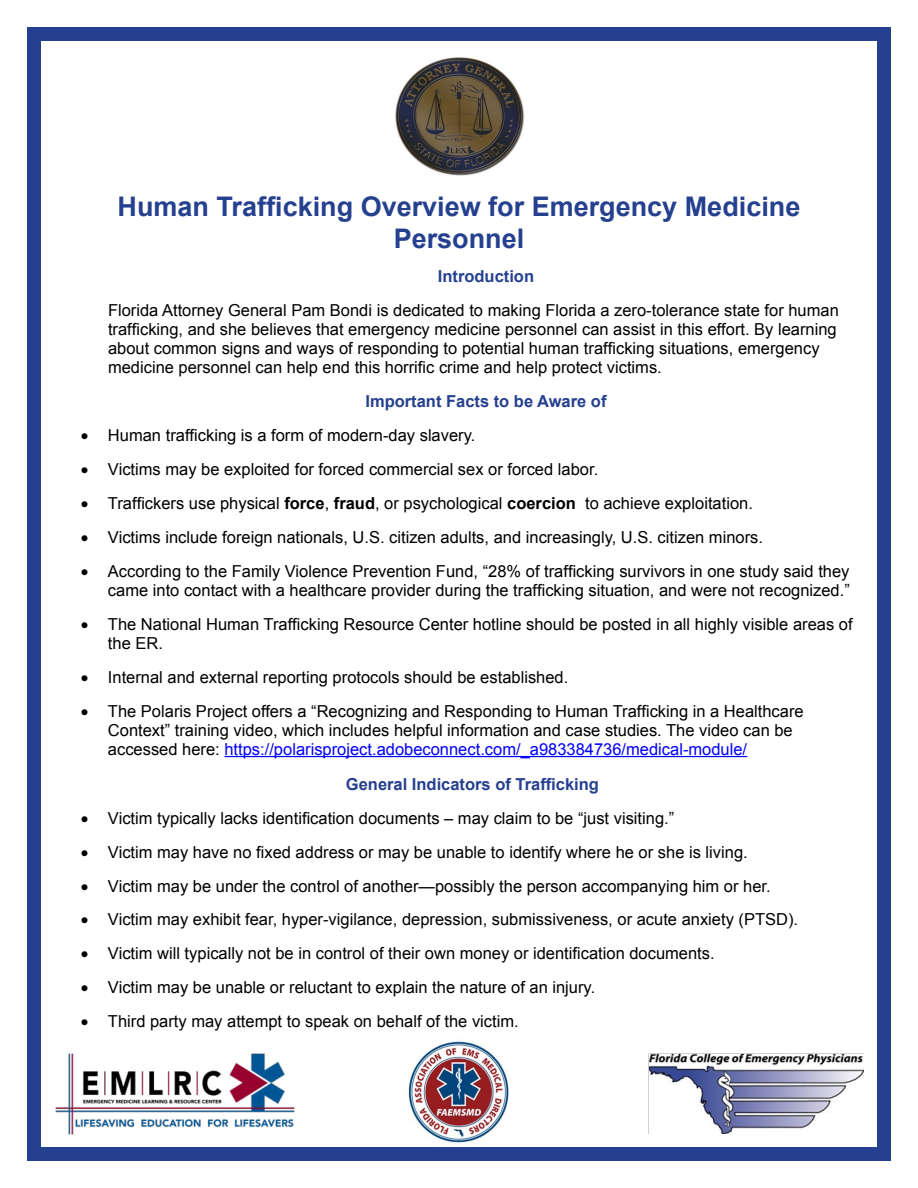
<style>
.page{position:relative;width:918px;height:1188px;background:#fff}
.page>*{position:absolute;margin:0;border:0;box-sizing:border-box;transform-origin:0 0}
.t1{font:700 27px/32.4px "Arial";color:#25408f;text-align:center}
.t2{font:16.5px/19px "Arial";color:#000}
.t3{font:700 16.5px "Arial";color:#25408f}
.s1{font-weight:700}
.s2{color:#00f}
</style>
<div class="page">
<hr style="left:224px;top:756px;width:523px;height:1px;background:#00f">
<img style="left:395px;top:57px;width:129px;height:119px">
<img style="left:55px;top:1053px;width:239px;height:81px">
<img style="left:649px;top:1053px;width:215px;height:81px">
<img style="left:406px;top:1041px;width:106px;height:107px">
<div style="left:27px;top:27px;width:13px;height:1134px;background:#25408f"></div>
<div style="left:878px;top:27px;width:13px;height:1134px;background:#25408f"></div>
<div style="left:39px;top:27px;width:852px;height:14px;background:#25408f"></div>
<div style="left:34px;top:1148px;width:850px;height:13px;background:#25408f"></div>
<h1 class="t1" style="left:118px;top:191px;width:684px">Human Trafficking Overview for Emergency Medicine<br>Personnel</h1>
<p class="t3" style="left:438px;top:266px;width:98px">Introduction</p>
<p class="t2" style="left:108px;top:301px;width:732px">Florida Attorney General Pam Bondi is dedicated to making Florida a zero-tolerance state for human trafficking, and she believes that emergency medicine personnel can assist in this effort. By learning about common signs and ways of responding to potential human trafficking situations, emergency medicine personnel can help end this horrific crime and help protect victims.</p>
<p class="t3" style="left:365px;top:390px;width:243px">Important Facts to be Aware of</p>
<p class="t2" style="left:81px;top:426px;width:396px">• Human trafficking is a form of modern-day slavery.</p>
<p class="t2" style="left:81px;top:460px;width:519px">• Victims may be exploited for forced commercial sex or forced labor.</p>
<p class="t2" style="left:81px;top:494px;width:673px">• Traffickers use physical <span class="s1">force</span>, <span class="s1">fraud</span>, or psychological <span class="s1">coercion</span> to achieve exploitation.</p>
<p class="t2" style="left:81px;top:528px;width:684px">• Victims include foreign nationals, U.S. citizen adults, and increasingly, U.S. citizen minors.</p>
<p class="t2" style="left:81px;top:562px;width:770px;text-align:right">• According to the Family Violence Prevention Fund, “28% of trafficking survivors in one study said they came into contact with a healthcare provider during the trafficking situation, and were not recognized.”</p>
<p class="t2" style="left:108px;top:615px;width:746px;text-indent:-27px">• The National Human Trafficking Resource Center hotline should be posted in all highly visible areas of the ER.</p>
<p class="t2" style="left:81px;top:668px;width:489px">• Internal and external reporting protocols should be established.</p>
<p class="t2" style="left:108px;top:702px;width:697px;text-indent:-27px">• The Polaris Project offers a “Recognizing and Responding to Human Trafficking in a Healthcare<br>Context” training video, which includes helpful information and case studies. The video can be accessed here: <span class="s2">https://polarisproject.adobeconnect.com/_a983384736/medical-module/</span></p>
<p class="t3" style="left:346px;top:773px;width:255px">General Indicators of Trafficking</p>
<p class="t2" style="left:81px;top:808px;width:595px">• Victim typically lacks identification documents – may claim to be “just visiting.”</p>
<p class="t2" style="left:81px;top:842px;width:668px">• Victim may have no fixed address or may be unable to identify where he or she is living.</p>
<p class="t2" style="left:81px;top:876px;width:691px">• Victim may be under the control of another—possibly the person accompanying him or her.</p>
<p class="t2" style="left:81px;top:910px;width:719px">• Victim may exhibit fear, hyper-vigilance, depression, submissiveness, or acute anxiety (PTSD).</p>
<p class="t2" style="left:81px;top:944px;width:635px">• Victim will typically not be in control of their own money or identification documents.</p>
<p class="t2" style="left:81px;top:978px;width:516px">• Victim may be unable or reluctant to explain the nature of an injury.</p>
<p class="t2" style="left:81px;top:1012px;width:439px">• Third party may attempt to speak on behalf of the victim.</p>
</div>
